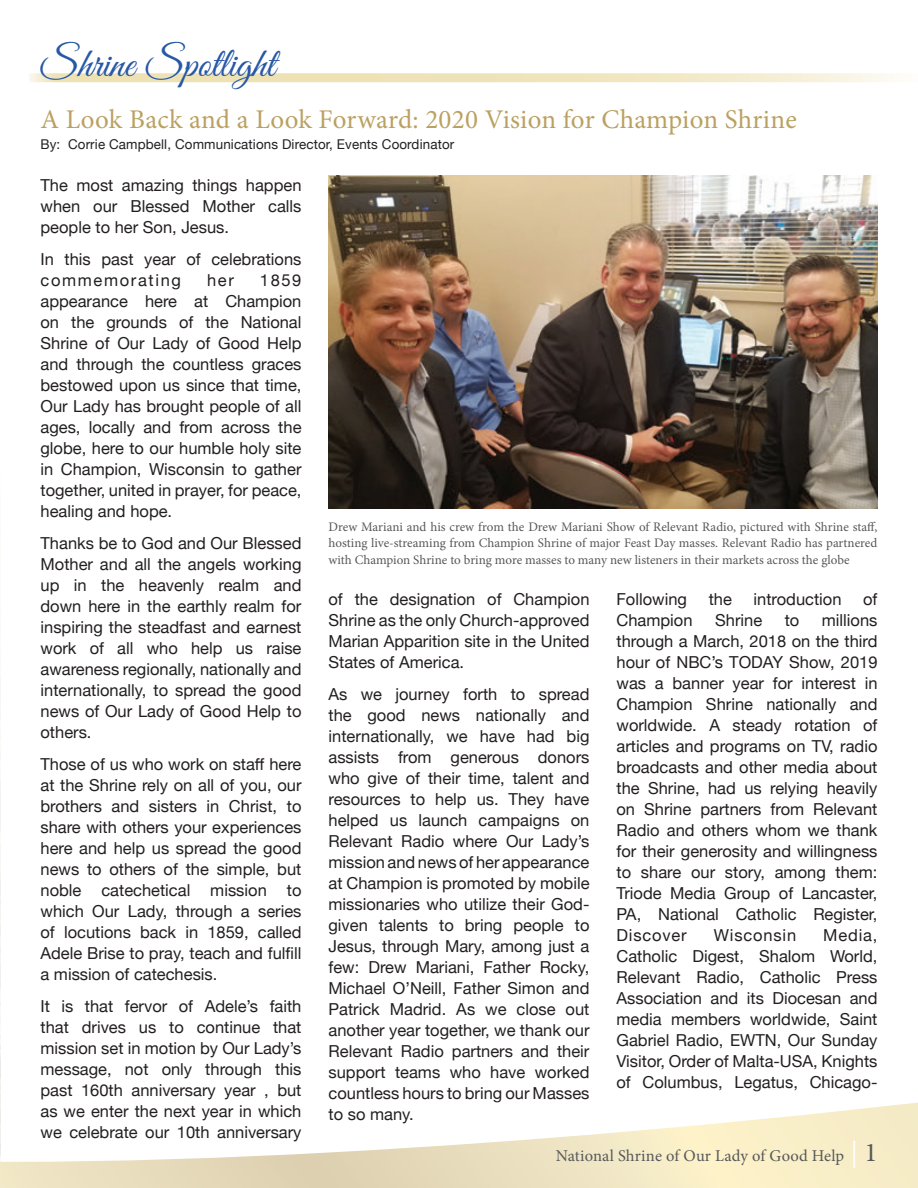
<style>
.page{position:relative;width:918px;height:1188px;background:#fff}
.page>*{position:absolute;margin:0;border:0;box-sizing:border-box;transform-origin:0 0}
.t1{font:42px "Great Vibes";color:#2758a5}
.t2{font:27px "Minion Pro";letter-spacing:.005em;color:#bba161}
.t3{font:16.5px/21px "Helvetica Neue";color:#231f20;text-align:justify}
.t4{font:16.5px "Minion Pro";letter-spacing:.01em;color:#57585a}
.t5{font:16.5px "Helvetica Neue";letter-spacing:.05em;color:#231f20}
.t6{font:13.5px "Helvetica Neue";letter-spacing:.01em;color:#231f20}
.t7{font:13.05px/16.5px "Minion Pro";letter-spacing:-.005em;color:#57585a;text-align:justify}
.s1{font-size:27px;color:#fff}
.s2{font-size:27px}
</style>
<div class="page">
<img style="left:0;top:683px;width:1px;height:415px">
<svg style="left:29px;top:73px;width:865px;height:9px;background:#f0e7c2"></svg>
<svg style="left:0;top:1098px;width:918px;height:90px"></svg>
<img style="left:328px;top:176px;width:550px;height:333px">
<h1 class="t1" style="left:40px;top:40px;width:236px">Shrine Spotlight</h1>
<h2 class="t2" style="left:40px;top:101px;width:758px">A Look Back and a Look Forward: 2020 Vision for Champion Shrine</h2>
<p class="t6" style="left:40px;top:134px;width:415px">By: Corrie Campbell, Communications Director, Events Coordinator</p>
<p class="t3" style="left:40px;top:176px;width:263px">The most amazing things happen when our Blessed Mother calls people to her Son, Jesus.</p>
<p class="t3" style="left:40px;top:250px;width:262px">In this past year of celebrations commemorating</p>
<p class="t3" style="left:207px;top:271px;width:28px">her</p>
<p class="t3" style="left:40px;top:271px;width:263px;text-indent:219px">1859 appearance here at Champion on the grounds of the National Shrine of Our Lady of Good Help and through the countless graces bestowed upon us since that time, Our Lady has brought people of all ages, locally and from across the globe, here to our humble holy site in Champion, Wisconsin to gather together, united in prayer, for peace, healing and hope.</p>
<p class="t3" style="left:40px;top:533px;width:263px">Thanks be to God and Our Blessed Mother and all the angels working up in the heavenly realm and down here in the earthly realm for inspiring the steadfast and earnest work of all who help us raise awareness regionally, nationally and internationally, to spread the good news of Our Lady of Good Help to others.</p>
<p class="t3" style="left:40px;top:754px;width:263px">Those of us who work on staff here at the Shrine rely on all of you, our brothers and sisters in Christ, to share with others your experiences here and help us spread the good news to others of the simple, but noble catechetical mission to which Our Lady, through a series of locutions back in 1859, called Adele Brise to pray, teach and fulfill a mission of catechesis.</p>
<p class="t3" style="left:40px;top:996px;width:263px">It is that fervor of Adele’s faith that drives us to continue that mission set in motion by Our Lady’s message, not only through this past 160th anniversary year , but as we enter the next year in which we celebrate our 10th anniversary</p>
<p class="t7" style="left:328px;top:518px;width:550px">Drew Mariani and his crew from the Drew Mariani Show of Relevant Radio, pictured with Shrine staff, hosting live-streaming from Champion Shrine of major Feast Day masses. Relevant Radio has partnered with Champion Shrine to bring more masses to many new listeners in their markets across the globe</p>
<p class="t3" style="left:329px;top:589px;width:263px">of the designation of Champion Shrine as the only Church-approved Marian Apparition site in the United States of America.</p>
<p class="t3" style="left:329px;top:684px;width:263px">As we journey forth to spread the good news nationally and internationally, we have had big assists from generous donors who give of their time, talent and resources to help us. They have helped us launch campaigns on Relevant Radio where Our Lady’s mission and news of her appearance at Champion is promoted by mobile missionaries who utilize their God&shy;given talents to bring people to Jesus, through Mary, among just a few: Drew Mariani, Father Rocky, Michael O’Neill, Father Simon and Patrick Madrid. As we close out another year together, we thank our Relevant Radio partners and their support teams who have worked countless hours to bring our Masses to so many.</p>
<p class="t3" style="left:617px;top:589px;width:72px">Following</p>
<p class="t3" style="left:709px;top:589px;width:25px">the</p>
<p class="t3" style="left:754px;top:589px;width:90px">introduction</p>
<p class="t3" style="left:863px;top:589px;width:16px">of</p>
<p class="t3" style="left:617px;top:610px;width:78px">Champion</p>
<p class="t3" style="left:715px;top:610px;width:49px">Shrine</p>
<p class="t3" style="left:785px;top:610px;width:16px">to</p>
<p class="t3" style="left:617px;top:610px;width:263px;text-indent:205px">millions through a March, 2018 on the third hour of NBC’s TODAY Show, 2019 was a banner year for interest in Champion Shrine nationally and worldwide. A steady rotation of articles and programs on TV, radio broadcasts and other media about the Shrine, had us relying heavily on Shrine partners from Relevant Radio and others whom we thank for their generosity and willingness to share our story, among them:<br>Triode Media Group of Lancaster, PA, National Catholic Register, Discover</p>
<p class="t3" style="left:617px;top:925px;width:263px;text-indent:207px">Media, Catholic Digest, Shalom World, Relevant Radio, Catholic Press Association and its Diocesan and media members worldwide, Saint Gabriel Radio, EWTN, Our Sunday Visitor, Order of Malta-USA, Knights of Columbus, Legatus, Chicago-</p>
<p class="t5" style="left:714px;top:923px;width:84px">Wisconsin</p>
<p class="t4" style="left:556px;top:1145px;width:323px">National Shrine of Our Lady of Good Help <span class="s1">|</span> <span class="s2">1</span></p>
</div>
